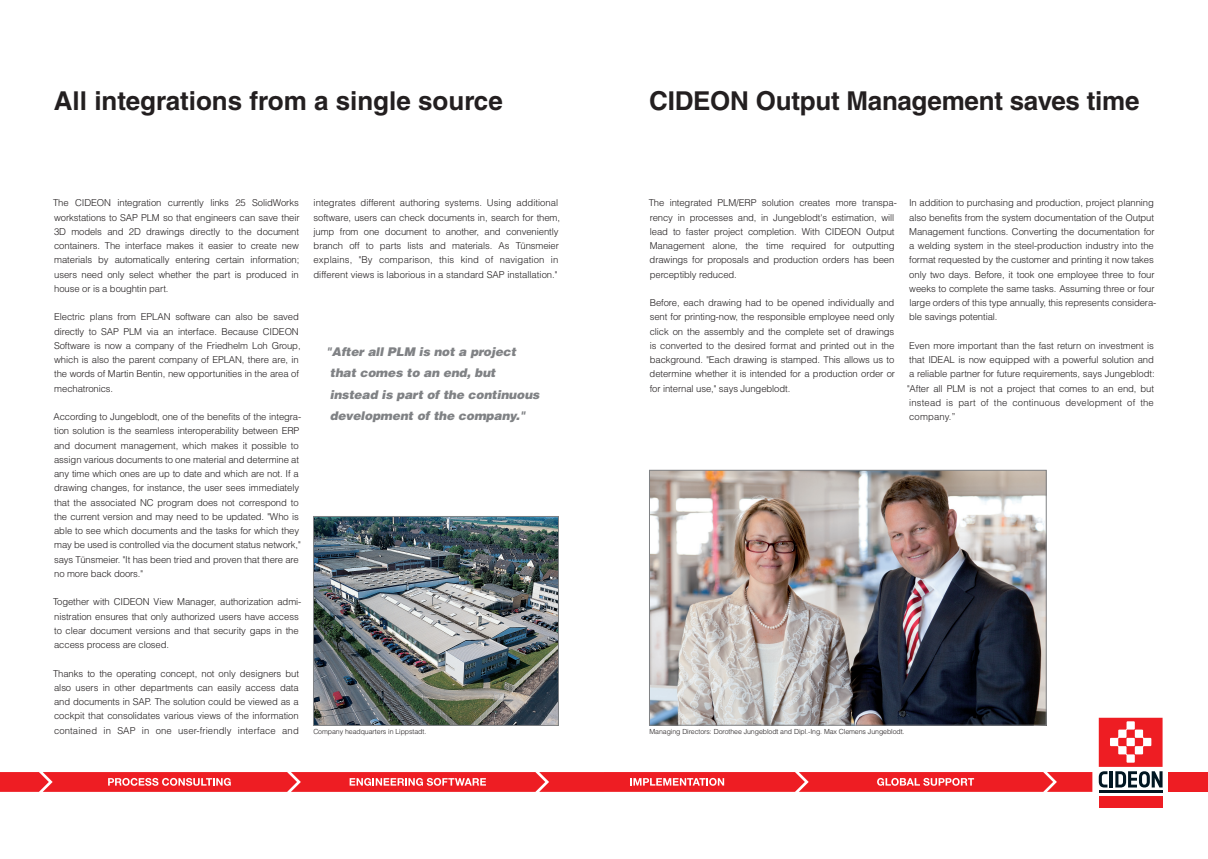
<style>
.page{position:relative;width:1208px;height:859px;background:#fff}
.page>*{position:absolute;margin:0;border:0;box-sizing:border-box;transform-origin:0 0}
.t1{font:700 26px "Helvetica LT Std";letter-spacing:-.01em;color:#231f20}
.t2{font:italic 900 12px/21.4px "Helvetica LT Std";letter-spacing:-.01em;color:#808285}
.t3{font:300 9.5px/14.2px "Helvetica LT Std";letter-spacing:-.01em;color:#231f20}
.t4{font:300 7px "Helvetica LT Std";letter-spacing:-.01em;color:#231f20}
</style>
<div class="page">
<div style="left:1169px;top:772px;width:39px;height:20px;background:#ee1d23"></div>
<svg style="left:0;top:772px;width:1092px;height:20px;background:#ef3339"></svg>
<div style="left:1097px;top:716px;width:66px;height:93px;background:linear-gradient(to right,#fff,#fff)"></div>
<div style="left:1098px;top:796px;width:64px;height:12px;background:#ee1d23"></div>
<hr style="left:1098px;top:790px;width:64px;height:3px;background:#011622">
<svg style="left:1098px;top:718px;width:64px;height:69px"></svg>
<img style="left:315px;top:518px;width:241px;height:205px">
<div style="left:313px;top:516px;width:245px;height:209px;border:1px solid #808285"></div>
<img style="left:651px;top:472px;width:393px;height:251px">
<div style="left:649px;top:470px;width:397px;height:255px;border:1px solid #808285"></div>
<h1 class="t1" style="left:54px;top:85px;width:450px">All integrations from a single source</h1>
<p class="t3" style="left:53px;top:196px;width:248px;text-align:justify">The CIDEON integration currently links 25 SolidWorks workstations to SAP PLM so that engineers can save their 3D models and 2D drawings directly to the document containers. The interface makes it easier to create new materials by automatically entering certain information; users need only select whether the part is produced in house or is a boughtin part.</p>
<p class="t3" style="left:54px;top:310px;width:248px">Electric plans from EPLAN software can also be saved directly to SAP PLM via an interface. Because CIDEON Software is now a company of the Friedhelm Loh Group, which is also the parent company of EPLAN, there are, in the words of Martin Bentin, new opportunities in the area of mechatronics.</p>
<p class="t3" style="left:54px;top:410px;width:249px">According to Jungeblodt, one of the benefits of the integra&shy;tion solution is the seamless interoperability between ERP and document management, which makes it possible to assign various documents to one material and determine at any time which ones are up to date and which are not. If a drawing changes, for instance, the user sees immediately that the associated NC program does not correspond to the current version and may need to be updated. "Who is able to see which documents and the tasks for which they may be used is controlled via the document status network," says Tünsmeier. "It has been tried and proven that there are no more back doors."</p>
<p class="t3" style="left:53px;top:595px;width:250px">Together with CIDEON View Manager, authorization admi&shy;nistration ensures that only authorized users have access to clear document versions and that security gaps in the access process are closed.</p>
<p class="t3" style="left:53px;top:666px;width:247px;text-align:justify">Thanks to the operating concept, not only designers but also users in other departments can easily access data and documents in SAP. The solution could be viewed as a cockpit that consolidates various views of the information contained in SAP in one user-friendly interface and</p>
<p class="t3" style="left:313px;top:196px;width:248px">integrates different authoring systems. Using additional software, users can check documents in, search for them, jump from one document to another, and conveniently branch off to parts lists and materials. As Tünsmeier explains, "By comparison, this kind of navigation in different views is laborious in a standard SAP installation."</p>
<p class="t2" style="left:330px;top:341px;width:211px;text-indent:-4px">"After all PLM is not a project that comes to an end, but instead is part of the continuous development of the company."</p>
<p class="t4" style="left:313px;top:727px;width:114px">Company headquarters in Lippstadt.</p>
<h1 class="t1" style="left:649px;top:85px;width:492px">CIDEON Output Management saves time</h1>
<p class="t3" style="left:648px;top:196px;width:250px">The integrated PLM/ERP solution creates more transpa&shy;rency in processes and, in Jungeblodt's estimation, will lead to faster project completion. With CIDEON Output Management alone, the time required for outputting drawings for proposals and production orders has been perceptibly reduced.</p>
<p class="t3" style="left:649px;top:296px;width:247px;text-align:justify">Before, each drawing had to be opened individually and sent for printing-now, the responsible employee need only click on the assembly and the complete set of drawings is converted to the desired format and printed out in the background. "Each drawing is stamped. This allows us to determine whether it is intended for a production order or for internal use," says Jungeblodt.</p>
<p class="t3" style="left:909px;top:196px;width:249px">In addition to purchasing and production, project planning also benefits from the system documentation of the Output Management functions. Converting the documentation for a welding system in the steel-production industry into the format requested by the customer and printing it now takes only two days. Before, it took one employee three to four weeks to complete the same tasks. Assuming three or four large orders of this type annually, this represents considera&shy;ble savings potential.</p>
<p class="t3" style="left:907px;top:338px;width:249px;text-align:justify">Even more important than the fast return on investment is that IDEAL is now equipped with a powerful solution and a reliable partner for future requirements, says Jungeblodt: "After all PLM is not a project that comes to an end, but instead is part of the continuous development of the company.”</p>
<p class="t4" style="left:649px;top:727px;width:256px">Managing Directors: Dorothee Jungeblodt and Dipl.-Ing. Max Clemens Jungeblodt.</p>
</div>
